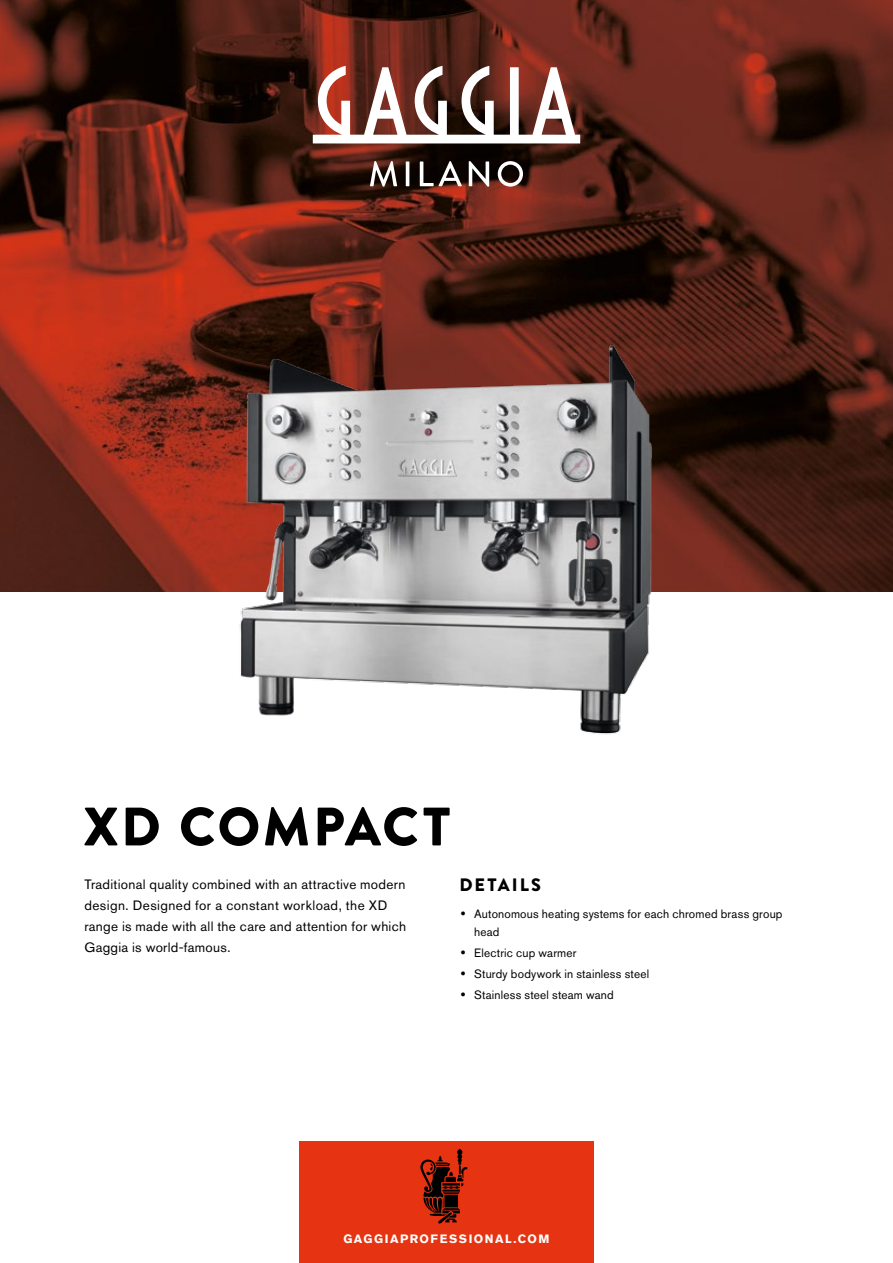
<style>
.page{position:relative;width:893px;height:1263px;background:#fff}
.page>*{position:absolute;margin:0;border:0;box-sizing:border-box;transform-origin:0 0}
.t1{font:900 54px "Brandon Grotesque";letter-spacing:.045em;color:#000}
.t2{font:900 18px "Brandon Grotesque";letter-spacing:.115em;color:#000}
.t3{font:13.5px/21px "Akzidenz Grotesk BQ";letter-spacing:.025em;color:#000}
.t4{font:12px/18px "Akzidenz Grotesk BQ";letter-spacing:.015em;color:#000}
.t5{font:700 12px "Akzidenz Grotesk BQ";letter-spacing:.125em;color:#fff}
.s1{font-family:"Gill Sans Std";font-weight:700;font-size:13.5px}
</style>
<div class="page">
<img style="left:0;top:0;width:893px;height:591px">
<svg style="left:370px;top:161px;width:27px;height:26px"></svg>
<hr style="left:406px;top:161px;width:3px;height:25px;background:#fff">
<svg style="left:420px;top:161px;width:42px;height:25px"></svg>
<svg style="left:469px;top:161px;width:20px;height:26px"></svg>
<svg style="left:498px;top:161px;width:25px;height:26px"></svg>
<svg style="left:313px;top:66px;width:267px;height:77px"></svg>
<img style="left:216px;top:336px;width:452px;height:399px">
<div style="left:299px;top:1142px;width:295px;height:121px;background:#e63312"></div>
<svg style="left:420px;top:1149px;width:47px;height:74px"></svg>
<h1 class="t1" style="left:83px;top:788px;width:369px">XD COMPACT</h1>
<p class="t3" style="left:84px;top:874px;width:323px">Traditional quality combined with an attractive modern</p>
<h2 class="t2" style="left:459px;top:872px;width:83px">DETAILS</h2>
<p class="t3" style="left:84px;top:895px;width:323px">design. Designed for a constant workload, the XD range is made with all the care and attention for which<br>Gaggia is world-famous.</p>
<p class="t4" style="left:474px;top:904px;width:310px;text-indent:-14px"><span class="s1">•</span> Autonomous heating systems for each chromed brass group head</p>
<p class="t4" style="left:461px;top:943px;width:117px"><span class="s1">•</span> Electric cup warmer</p>
<p class="t4" style="left:461px;top:964px;width:190px"><span class="s1">•</span> Sturdy bodywork in stainless steel</p>
<p class="t4" style="left:461px;top:985px;width:155px"><span class="s1">•</span> Stainless steel steam wand</p>
<p class="t5" style="left:343px;top:1232px;width:208px">GAGGIAPROFESSIONAL.COM</p>
</div>
